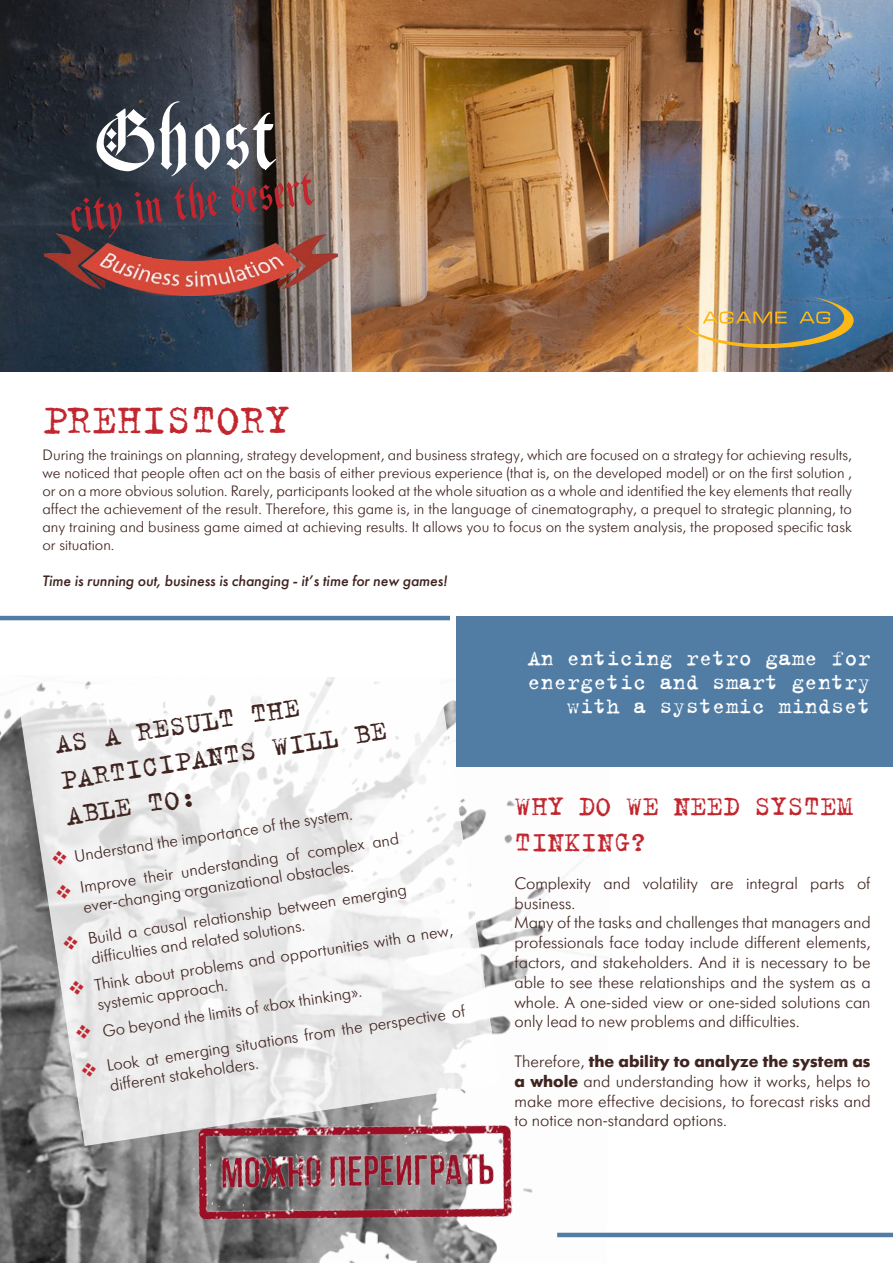
<style>
.page{position:relative;width:893px;height:1263px;background:#fff}
.page>*{position:absolute;margin:0;border:0;box-sizing:border-box;transform-origin:0 0}
.t1{font:96px "Black Knight C";color:#fff}
.t2{font:54px "Black Knight C";color:#c2262e;scale:.93 1}
.t3{font:45px "Trixie Cyr";color:#c2262e}
.t4{font:30px/35.8px "Trixie Cyr";color:#402420}
.t5{font:30px/36px "Trixie Cyr";color:#c2262e}
.t6{font:24px/24px "Trixie Cyr";color:#fff;text-align:right}
.t7{font:16.5px/19.8px "Futuris C";color:#402420}
.t8{font:15px/18px "Futuris C";color:#402420;text-align:justify}
.t9{font:italic 15px "Futuris C";color:#402420}
.s1{font-weight:700}
</style>
<div class="page">
<img style="left:0;top:0;width:893px;height:371px">
<img style="left:685px;top:297px;width:169px;height:51px">
<img style="left:0;top:709px;width:611px;height:554px">
<div style="left:456px;top:616px;width:437px;height:151px;background:#517da5"></div>
<hr style="left:0;top:616px;width:450px;height:4px;background:#517da5">
<hr style="left:557px;top:1233px;width:336px;height:4px;background:#517da5">
<img style="left:45px;top:222px;width:293px;height:74px">
<svg style="left:17px;top:677px;width:483px;height:469px"></svg>
<img style="left:173px;top:1055px;width:371px;height:208px">
<svg style="left:52px;top:849px;width:16px;height:17px"></svg>
<svg style="left:56px;top:884px;width:16px;height:16px"></svg>
<svg style="left:63px;top:934px;width:16px;height:16px"></svg>
<svg style="left:69px;top:979px;width:16px;height:17px"></svg>
<svg style="left:75px;top:1024px;width:16px;height:16px"></svg>
<svg style="left:81px;top:1061px;width:16px;height:16px"></svg>
<p class="t1" style="left:96px;top:91px;width:182px">Ghost</p>
<p class="t2" style="left:66px;top:190px;width:266px;rotate:-7deg">city in the desert</p>
<p class="t3" style="left:43px;top:388px;width:249px">PREHISTORY</p>
<p class="t8" style="left:43px;top:446px;width:811px">During the trainings on planning, strategy development, and business strategy, which are focused on a strategy for achieving results, we noticed that people often act on the basis of either previous experience (that is, on the developed model) or on the first solution , or on a more obvious solution. Rarely, participants looked at the whole situation as a whole and identified the key elements that really affect the achievement of the result. Therefore, this game is, in the language of cinematography, a prequel to strategic planning, to any training and business game aimed at achieving results. It allows you to focus on the system analysis, the proposed specific task or situation.</p>
<p class="t9" style="left:43px;top:572px;width:406px">Time is running out, business is changing - it’s time for new games!</p>
<p class="t4" style="left:52px;top:725px;width:332px;rotate:-9deg">AS A RESULT THE<br>PARTICIPANTS WILL BE<br>ABLE TO:</p>
<p class="t7" style="left:73px;top:847px;width:282px;rotate:-9deg">Understand the importance of the system.</p>
<p class="t7" style="left:79px;top:879px;width:324px;rotate:-9deg">Improve their understanding of complex and ever-changing organizational obstacles.</p>
<p class="t7" style="left:87px;top:930px;width:324px;rotate:-9deg">Build a causal relationship between emerging difficulties and related solutions.</p>
<p class="t7" style="left:93px;top:977px;width:364px;line-height:19.2px;rotate:-9deg">Think about problems and opportunities with a new, systemic approach.</p>
<p class="t7" style="left:101px;top:1022px;width:264px;rotate:-9deg">Go beyond the limits of «box thinking».</p>
<p class="t7" style="left:106px;top:1057px;width:364px;line-height:19.4px;rotate:-9deg">Look at emerging situations from the perspective of different stakeholders.</p>
<p class="t6" style="left:527px;top:645px;width:345px">An enticing retro game for energetic and smart gentry with a systemic mindset</p>
<p class="t5" style="left:515px;top:785px;width:340px">WHY DO WE NEED SYSTEM<br>TINKING?</p>
<p class="t7" style="left:514px;top:874px;width:358px">Complexity and volatility are integral parts of business.</p>
<p class="t7" style="left:514px;top:913px;width:358px;text-align:justify">Many of the tasks and challenges that managers and professionals face today include different elements, factors, and stakeholders. And it is necessary to be able to see these relationships and the system as a whole. A one-sided view or one-sided solutions can only lead to new problems and difficulties.</p>
<p class="t7" style="left:514px;top:1052px;width:358px;text-align:justify">Therefore, <span class="s1">the ability to analyze the system as a whole</span> and understanding how it works, helps to make more effective decisions, to forecast risks and to notice non-standard options.</p>
</div>
